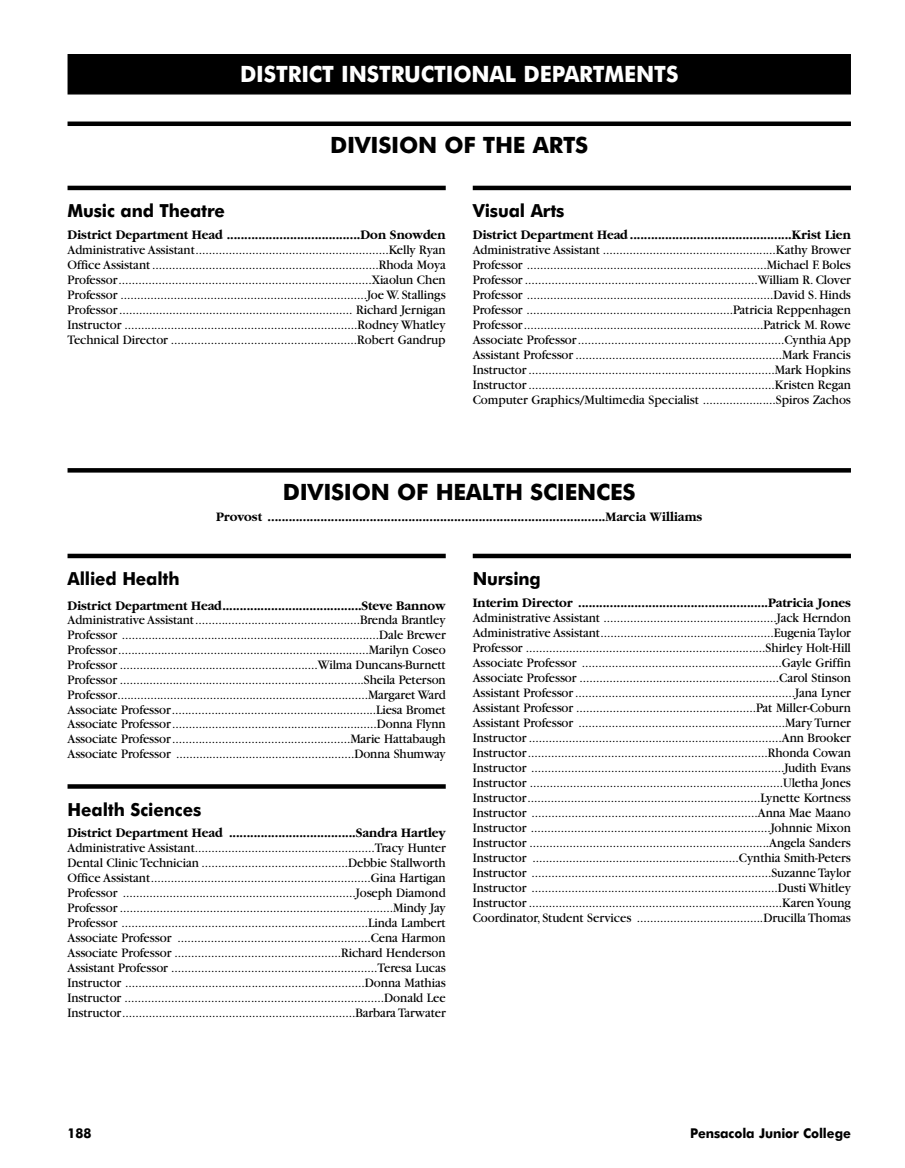
<style>
.page{position:relative;width:905px;height:1168px;background:#fff}
.page>*{position:absolute;margin:0;border:0;box-sizing:border-box;transform-origin:0 0}
.t1{font:700 22.5px "Futura BT";letter-spacing:-.01em;color:#000}
.t2{font:700 22.5px "Futura BT";letter-spacing:-.005em;color:#fff;scale:.95 1}
.t3{font:700 18px "Futura BT";letter-spacing:-.01em;color:#000;scale:.95 1}
.t4{font:13.5px/15px "Garamond";letter-spacing:-.005em;color:#000;text-align:justify;scale:.95 1}
.t5{font:700 13.5px "Garamond";letter-spacing:-.005em;color:#000;scale:.95 1}
.t6{font:700 13.5px "Futura BT";letter-spacing:-.005em;color:#000;scale:.95 1}
</style>
<div class="page">
<hr style="left:68px;top:554px;width:378px;height:4px;background:#000">
<div style="left:68px;top:784px;width:378px;height:5px;background:#000"></div>
<div style="left:69px;top:56px;width:780px;height:37px;background:#000"></div>
<div style="left:68px;top:54px;width:782px;height:40px;border:2px solid #000"></div>
<svg style="left:68px;top:468px;width:782px;height:4px;background:#060606"></svg>
<hr style="left:68px;top:122px;width:782px;height:4px;background:#000">
<hr style="left:68px;top:186px;width:378px;height:4px;background:#000">
<hr style="left:472px;top:186px;width:378px;height:4px;background:#000">
<hr style="left:472px;top:554px;width:378px;height:4px;background:#000">
<h1 class="t2" style="left:240px;top:65px;width:463px">DISTRICT INSTRUCTIONAL DEPARTMENTS</h1>
<h1 class="t1" style="left:330px;top:136px;width:260px">DIVISION OF THE ARTS</h1>
<h2 class="t3" style="left:68px;top:204px;width:167px">Music and Theatre</h2>
<p class="t5" style="left:68px;top:226px;width:399px">District Department Head ......................................Don Snowden</p>
<p class="t4" style="left:68px;top:243px;width:399px">Administrative Assistant..........................................................Kelly Ryan Office Assistant ....................................................................Rhoda Moya Professor............................................................................Xiaolun Chen Professor ..........................................................................Joe W. Stallings Professor...................................................................... Richard Jernigan Instructor ......................................................................Rodney Whatley Technical Director ........................................................Robert Gandrup</p>
<h2 class="t3" style="left:473px;top:204px;width:98px">Visual Arts</h2>
<p class="t5" style="left:473px;top:226px;width:399px">District Department Head..............................................Krist Lien</p>
<p class="t4" style="left:473px;top:243px;width:399px">Administrative Assistant ....................................................Kathy Brower Professor ........................................................................Michael F. Boles Professor ......................................................................William R. Clover Professor ..........................................................................David S. Hinds Professor ..............................................................Patricia Reppenhagen Professor........................................................................Patrick M. Rowe Associate Professor..............................................................Cynthia App Assistant Professor ..............................................................Mark Francis Instructor..........................................................................Mark Hopkins Instructor..........................................................................Kristen Regan Computer Graphics/Multimedia Specialist ......................Spiros Zachos</p>
<h1 class="t1" style="left:283px;top:482px;width:354px">DIVISION OF HEALTH SCIENCES</h1>
<p class="t5" style="left:216px;top:508px;width:513px">Provost ................................................................................................Marcia Williams</p>
<h2 class="t3" style="left:68px;top:571px;width:119px">Allied Health</h2>
<p class="t5" style="left:68px;top:597px;width:399px">District Department Head........................................Steve Bannow</p>
<p class="t4" style="left:68px;top:614px;width:399px">Administrative Assistant..................................................Brenda Brantley Professor ..............................................................................Dale Brewer Professor............................................................................Marilyn Coseo Professor ............................................................Wilma Duncans-Burnett Professor ..........................................................................Sheila Peterson Professor............................................................................Margaret Ward Associate Professor..............................................................Liesa Bromet Associate Professor..............................................................Donna Flynn Associate Professor......................................................Marie Hattabaugh Associate Professor ......................................................Donna Shumway</p>
<h2 class="t3" style="left:68px;top:802px;width:142px">Health Sciences</h2>
<p class="t5" style="left:68px;top:824px;width:399px">District Department Head ....................................Sandra Hartley</p>
<p class="t4" style="left:67px;top:842px;width:399px">Administrative Assistant......................................................Tracy Hunter Dental Clinic Technician ............................................Debbie Stallworth Office Assistant..................................................................Gina Hartigan Professor ......................................................................Joseph Diamond Professor ..................................................................................Mindy Jay Professor ..........................................................................Linda Lambert Associate Professor ..........................................................Cena Harmon Associate Professor ..................................................Richard Henderson Assistant Professor ..............................................................Teresa Lucas Instructor ........................................................................Donna Mathias Instructor ..............................................................................Donald Lee Instructor......................................................................Barbara Tarwater</p>
<h2 class="t3" style="left:473px;top:571px;width:73px">Nursing</h2>
<p class="t5" style="left:473px;top:594px;width:399px">Interim Director ......................................................Patricia Jones</p>
<p class="t4" style="left:472px;top:611px;width:399px">Administrative Assistant ....................................................Jack Herndon Administrative Assistant....................................................Eugenia Taylor Professor ........................................................................Shirley Holt-Hill Associate Professor ............................................................Gayle Griffin Associate Professor ............................................................Carol Stinson Assistant Professor ..................................................................Jana Lyner Assistant Professor ......................................................Pat Miller-Coburn Assistant Professor ..............................................................Mary Turner Instructor ............................................................................Ann Brooker Instructor........................................................................Rhonda Cowan Instructor ............................................................................Judith Evans Instructor ............................................................................Uletha Jones Instructor......................................................................Lynette Kortness Instructor ....................................................................Anna Mae Maano Instructor ........................................................................Johnnie Mixon Instructor ........................................................................Angela Sanders Instructor ..............................................................Cynthia Smith-Peters Instructor ........................................................................Suzanne Taylor Instructor ..........................................................................Dusti Whitley Instructor ............................................................................Karen Young Coordinator, Student Services ......................................Drucilla Thomas</p>
<p class="t6" style="left:68px;top:1127px;width:27px">188</p>
<p class="t6" style="left:690px;top:1127px;width:170px">Pensacola Junior College</p>
</div>
